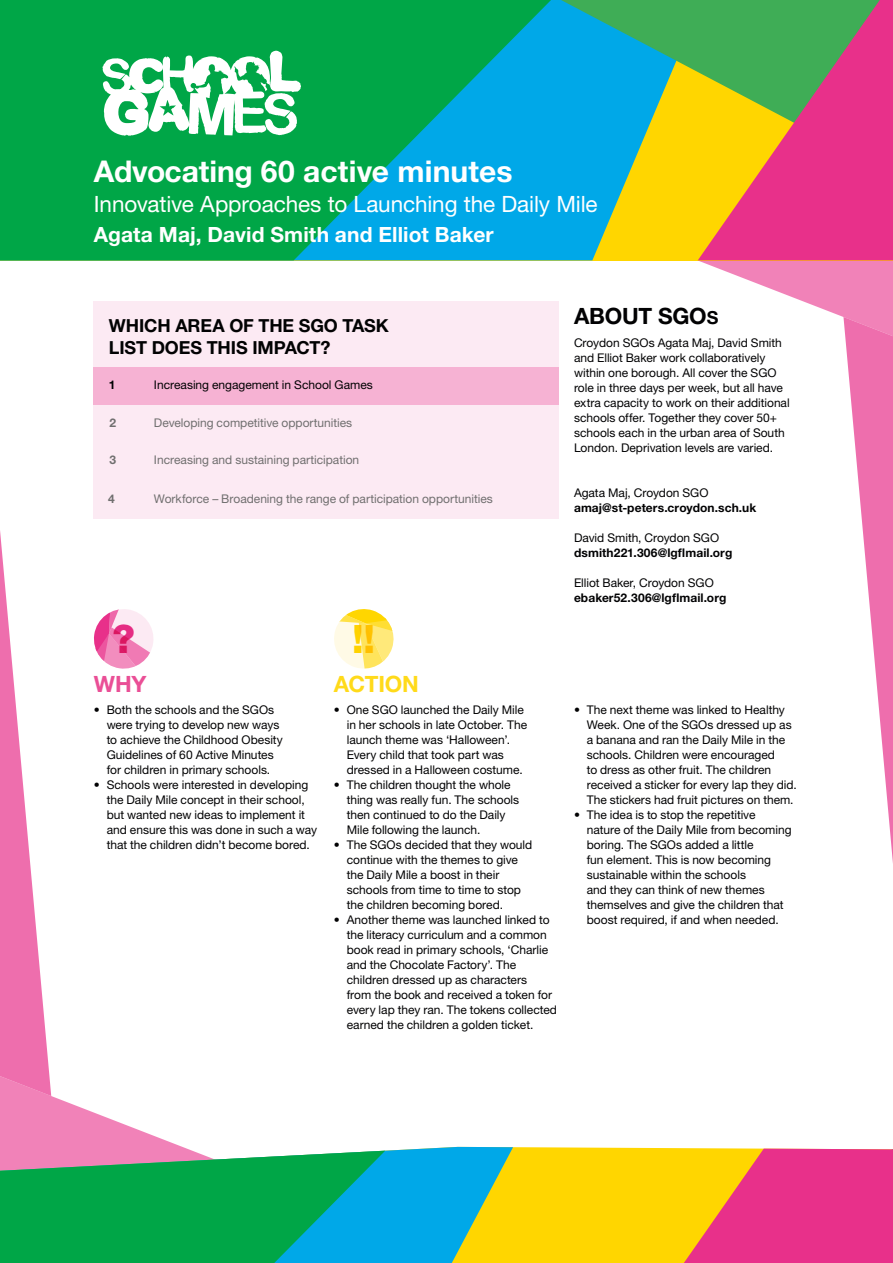
<style>
.page{position:relative;width:893px;height:1263px;background:#fff}
.page>*{position:absolute;margin:0;border:0;box-sizing:border-box;transform-origin:0 0}
.t1{font:800 39.3px "Helvetica Neue LT Std";color:#e8308a}
.t2{font:800 39.15px "Helvetica Neue LT Std";color:#ffd600}
.t3{font:700 30px "Helvetica Neue LT Std";color:#fff}
.t4{font:22.5px "Helvetica Neue LT Std";letter-spacing:-.005em;color:#fff}
.t5{font:700 22.5px "Helvetica Neue LT Std";letter-spacing:-.01em;color:#020203}
.t6{font:700 22.5px "Helvetica Neue LT Std";letter-spacing:-.015em;color:#ffda1a}
.t7{font:700 22.5px "Helvetica Neue LT Std";color:#ea4f96}
.t8{font:700 21px "Helvetica Neue LT Std";letter-spacing:.005em;color:#fff}
.t9{font:700 18px/22.5px "Helvetica Neue LT Std";letter-spacing:-.01em;color:#020203}
.t10{font:12px/15px "Helvetica Neue LT Std";color:#020203}
.t11{font:12px "Helvetica Neue LT Std";letter-spacing:-.005em;color:#706f6f}
.t12{font:700 12px "Helvetica Neue LT Std";letter-spacing:.01em;color:#020203}
.t13{font:700 12px "Helvetica Neue LT Std";color:#706f6f}
.s1{font-size:18px}
</style>
<div class="page">
<svg style="left:0;top:1094px;width:471px;height:53px"></svg>
<svg style="left:0;top:260px;width:51px;height:836px"></svg>
<div style="left:513px;top:1147px;width:171px;height:116px;background:#ffd600"></div>
<svg style="left:0;top:1147px;width:513px;height:116px;background:#4db4b7"></svg>
<svg style="left:684px;top:1148px;width:159px;height:115px;background:#ed5a67"></svg>
<svg style="left:0;top:1151px;width:385px;height:112px;background:#15a568"></svg>
<svg style="left:321px;top:260px;width:572px;height:57px"></svg>
<svg style="left:843px;top:317px;width:50px;height:946px"></svg>
<svg style="left:551px;top:0;width:147px;height:260px;background:#86c06d"></svg>
<svg style="left:561px;top:0;width:137px;height:175px;background:#43b298"></svg>
<svg style="left:698px;top:0;width:195px;height:260px;background:#bb7261"></svg>
<svg style="left:0;top:0;width:551px;height:260px;background:#00a671"></svg>
<svg style="left:102px;top:51px;width:199px;height:85px"></svg>
<div style="left:94px;top:302px;width:465px;height:217px;background:#fceaf3"></div>
<svg style="left:94px;top:609px;width:59px;height:60px"></svg>
<svg style="left:334px;top:609px;width:60px;height:60px"></svg>
<div style="left:94px;top:367px;width:465px;height:37px;background:#f6b2d3"></div>
<h3 class="t3" style="left:94px;top:152px;width:420px">Advocating 60 active minutes</h3>
<h3 class="t4" style="left:94px;top:190px;width:505px">Innovative Approaches to Launching the Daily Mile</h3>
<h3 class="t8" style="left:94px;top:221px;width:401px">Agata Maj, David Smith and Elliot Baker</h3>
<h3 class="t9" style="left:109px;top:313px;width:281px">WHICH AREA OF THE SGO TASK<br>LIST DOES THIS IMPACT?</h3>
<p class="t12" style="left:109px;top:377px;width:8px">1</p>
<p class="t10" style="left:154px;top:377px;width:220px">Increasing engagement in School Games</p>
<p class="t13" style="left:109px;top:415px;width:8px">2</p>
<p class="t13" style="left:109px;top:453px;width:8px">3</p>
<p class="t13" style="left:108px;top:491px;width:8px">4</p>
<p class="t11" style="left:154px;top:492px;width:340px">Workforce – Broadening the range of participation opportunities</p>
<p class="t11" style="left:154px;top:416px;width:200px">Developing competitive opportunities</p>
<p class="t11" style="left:154px;top:453px;width:207px">Increasing and sustaining participation</p>
<h1 class="t1" style="left:112px;top:615px;width:24px">?</h1>
<h2 class="t2" style="left:352px;top:616px;width:24px">!!</h2>
<h3 class="t7" style="left:94px;top:670px;width:54px">WHY</h3>
<p class="t10" style="left:107px;top:702px;width:178px;text-indent:-13px">• Both the schools and the SGOs were trying to develop new ways to achieve the Childhood Obesity<br>Guidelines of 60 Active Minutes for children in primary schools.</p>
<p class="t10" style="left:107px;top:777px;width:212px;text-indent:-13px">• Schools were interested in developing the Daily Mile concept in their school, but wanted new ideas to implement it and ensure this was done in such a way that the children didn’t become bored.</p>
<h3 class="t6" style="left:334px;top:670px;width:86px">ACTION</h3>
<p class="t10" style="left:347px;top:702px;width:182px;text-indent:-13px">• One SGO launched the Daily Mile in her schools in late October. The launch theme was ‘Halloween’.<br>Every child that took part was dressed in a Halloween costume.</p>
<p class="t10" style="left:347px;top:777px;width:174px;text-indent:-13px">• The children thought the whole thing was really fun. The schools then continued to do the Daily<br>Mile following the launch.</p>
<p class="t10" style="left:347px;top:837px;width:187px;text-indent:-13px">• The SGOs decided that they would continue with the themes to give the Daily Mile a boost in their schools from time to time to stop the children becoming bored.</p>
<p class="t10" style="left:347px;top:912px;width:212px;text-indent:-13px">• Another theme was launched linked to the literacy curriculum and a common book read in primary schools, ‘Charlie and the Chocolate Factory’. The children dressed up as characters<br>from the book and received a token for every lap they ran. The tokens collected earned the children a golden ticket.</p>
<h3 class="t5" style="left:574px;top:302px;width:146px">ABOUT SGO<span class="s1">S</span></h3>
<p class="t10" style="left:574px;top:335px;width:217px">Croydon SGOs Agata Maj, David Smith and Elliot Baker work collaboratively within one borough. All cover the SGO role in three days per week, but all have extra capacity to work on their additional schools offer. Together they cover 50+ schools each in the urban area of South London. Deprivation levels are varied.</p>
<p class="t10" style="left:574px;top:485px;width:136px">Agata Maj, Croydon SGO</p>
<p class="t12" style="left:574px;top:500px;width:184px">amaj@st-peters.croydon.sch.uk</p>
<p class="t10" style="left:574px;top:530px;width:147px">David Smith, Croydon SGO</p>
<p class="t12" style="left:574px;top:545px;width:160px">dsmith221.306@lgflmail.org</p>
<p class="t10" style="left:574px;top:575px;width:141px">Elliot Baker, Croydon SGO</p>
<p class="t12" style="left:574px;top:590px;width:154px">ebaker52.306@lgflmail.org</p>
<p class="t10" style="left:587px;top:702px;width:211px;text-indent:-13px">• The next theme was linked to Healthy Week. One of the SGOs dressed up as a banana and ran the Daily Mile in the schools. Children were encouraged<br>to dress as other fruit. The children received a sticker for every lap they did.<br>The stickers had fruit pictures on them.</p>
<p class="t10" style="left:587px;top:807px;width:206px;text-indent:-13px">• The idea is to stop the repetitive nature of the Daily Mile from becoming boring. The SGOs added a little<br>fun element. This is now becoming sustainable within the schools<br>and they can think of new themes themselves and give the children that boost required, if and when needed.</p>
</div>
